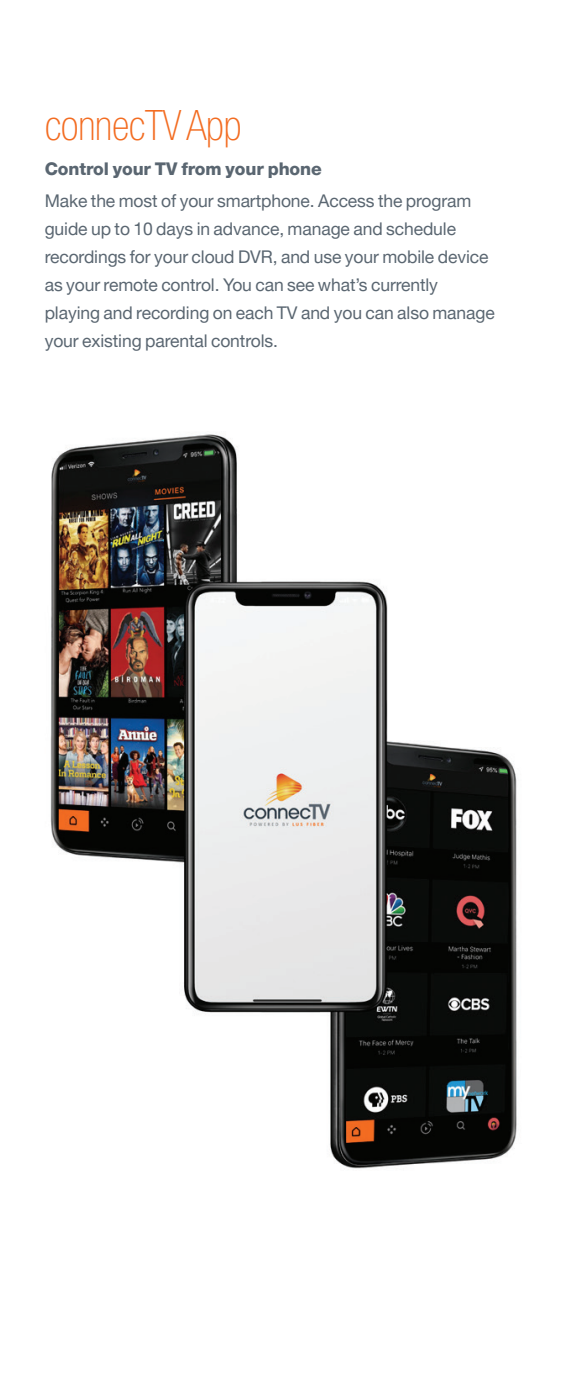
<style>
.page{position:relative;width:567px;height:1386px;background:#fff}
.page>*{position:absolute;margin:0;border:0;box-sizing:border-box;transform-origin:0 0}
.t1{font:100 condensed 42px "Helvetica Neue LT Std";letter-spacing:-.005em;color:#f36c21}
.t2{font:17.5px/28px "Helvetica Neue LT Pro";letter-spacing:-.005em;color:#5a6671}
.t3{font:800 17.5px "Helvetica Neue LT Pro";letter-spacing:-.005em;color:#5a6671}
</style>
<div class="page">
<img style="left:50px;top:434px;width:467px;height:735px">
<h1 class="t1" style="left:45px;top:102px;width:199px">connecTV App</h1>
<p class="t3" style="left:45px;top:159px;width:279px">Control your TV from your phone</p>
<p class="t2" style="left:45px;top:186px;width:452px">Make the most of your smartphone. Access the program guide up to 10 days in advance, manage and schedule recordings for your cloud DVR, and use your mobile device as your remote control. You can see what’s currently playing and recording on each TV and you can also manage your existing parental controls.</p>
</div>
